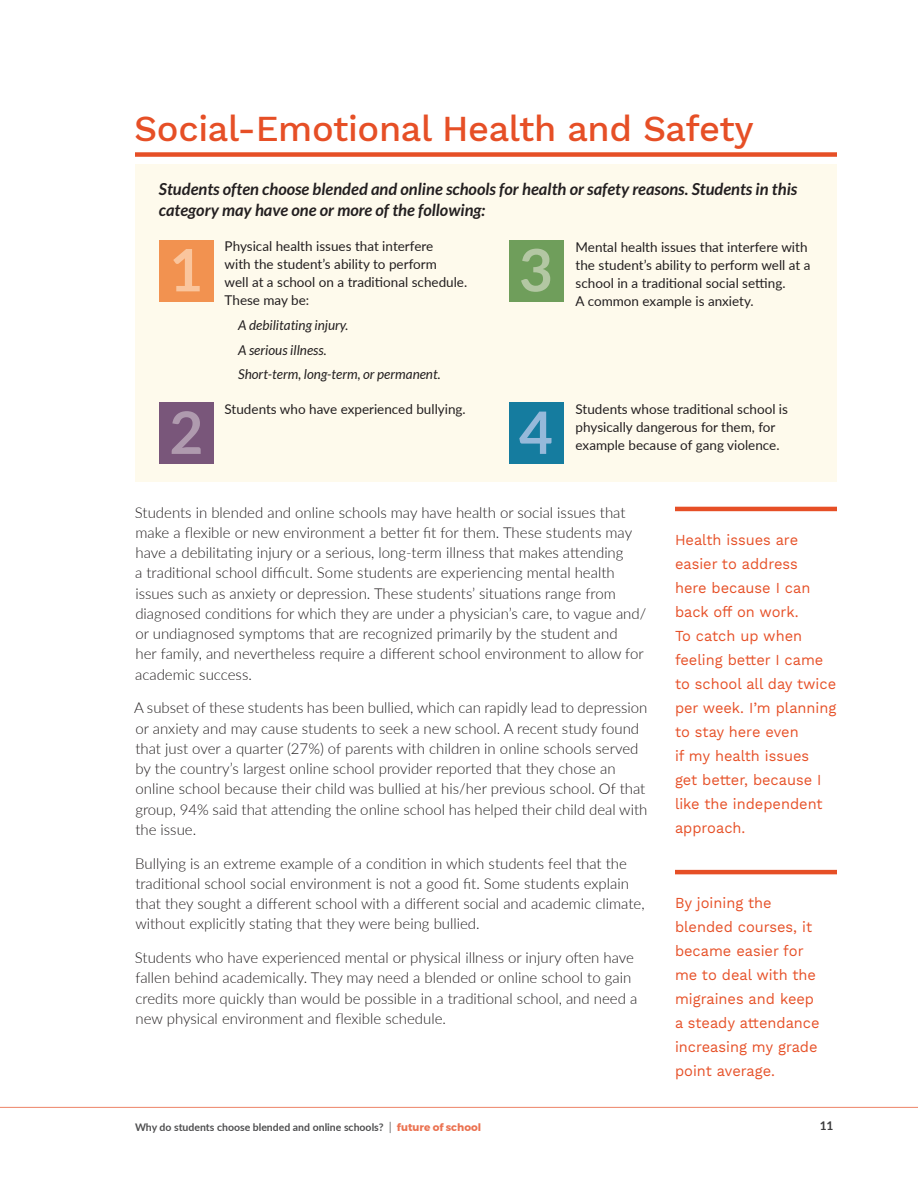
<style>
.page{position:relative;width:918px;height:1188px;background:#fff}
.page>*{position:absolute;margin:0;border:0;box-sizing:border-box;transform-origin:0 0}
.t1{font:700 58.5px "Lato";color:#fac59d}
.t2{font:700 58.5px "Lato";color:#af9aae}
.t3{font:700 58.5px "Lato";color:#96b9da}
.t4{font:700 58.5px "Lato";color:#b3c7a3}
.h1_rule{font:500 36px "Work Sans";letter-spacing:-.01em;color:#e64f26}
.yellow_large_body{font:italic 700 16.5px/20.2px "Lato";color:#231f20}
.body_-_copy{font:300 15px/20.2px "Lato";color:#231f20}
.quote_small{font:15px/24px "Work Sans";color:#e64f26}
.section_yellow_body{font:13.5px/18px "Lato";color:#231f20}
.section_yellow_body-2{font:italic 13.5px "Lato";color:#231f20}
.t5{font:700 12px "Lato";color:#3c3c3d}
.t6{font:700 10.5px "Lato";color:#4f4f50}
.s1{font-size:12px;color:#929292}
.s2{font-family:"Montserrat";color:#eb7251}
</style>
<div class="page">
<hr style="left:0;top:1107px;width:918px;height:1px;background:#ed8467">
<div style="left:135px;top:164px;width:702px;height:318px;background:#fefaec"></div>
<div style="left:135px;top:152px;width:702px;height:5px;background:#e64f26"></div>
<div style="left:159px;top:240px;width:55px;height:61px;background:#f29250"></div>
<div style="left:159px;top:403px;width:55px;height:61px;background:#79567a"></div>
<div style="left:509px;top:403px;width:55px;height:61px;background:#157c9f"></div>
<div style="left:509px;top:240px;width:55px;height:61px;background:#6f9e5b"></div>
<hr style="left:675px;top:507px;width:162px;height:4px;background:#e64f26">
<hr style="left:675px;top:870px;width:162px;height:4px;background:#e64f26">
<p class="h1_rule" style="left:134px;top:108px;width:621px">Social-Emotional Health and Safety</p>
<p class="yellow_large_body" style="left:159px;top:179px;width:640px">Students often choose blended and online schools for health or safety reasons. Students in this category may have one or more of the following:</p>
<p class="t1" style="left:169px;top:227px;width:35px">1</p>
<p class="section_yellow_body" style="left:225px;top:237px;width:244px">Physical health issues that interfere<br>with the student’s ability to perform<br>well at a school on a traditional schedule.<br>These may be:</p>
<p class="section_yellow_body-2" style="left:238px;top:318px;width:112px">A debilitating injury.</p>
<p class="section_yellow_body-2" style="left:238px;top:342px;width:90px">A serious illness.</p>
<p class="section_yellow_body-2" style="left:238px;top:367px;width:204px">Short-term, long-term, or permanent.</p>
<p class="section_yellow_body" style="left:576px;top:238px;width:236px">Mental health issues that interfere with the student’s ability to perform well at a school in a traditional social setting.<br>A common example is anxiety.</p>
<p class="t4" style="left:519px;top:227px;width:35px">3</p>
<p class="section_yellow_body" style="left:225px;top:399px;width:243px">Students who have experienced bullying.</p>
<p class="t2" style="left:169px;top:390px;width:35px">2</p>
<p class="t3" style="left:519px;top:390px;width:35px">4</p>
<p class="section_yellow_body" style="left:576px;top:399px;width:214px">Students whose traditional school is physically dangerous for them, for example because of gang violence.</p>
<p class="body_-_copy" style="left:135px;top:501px;width:513px">Students in blended and online schools may have health or social issues that make a flexible or new environment a better fit for them. These students may have a debilitating injury or a serious, long-term illness that makes attending<br>a traditional school difficult. Some students are experiencing mental health issues such as anxiety or depression. These students’ situations range from diagnosed conditions for which they are under a physician’s care, to vague and/ or undiagnosed symptoms that are recognized primarily by the student and<br>her family, and nevertheless require a different school environment to allow for academic success.</p>
<p class="body_-_copy" style="left:134px;top:697px;width:515px">A subset of these students has been bullied, which can rapidly lead to depression or anxiety and may cause students to seek a new school. A recent study found that just over a quarter (27%) of parents with children in online schools served by the country’s largest online school provider reported that they chose an online school because their child was bullied at his/her previous school. Of that group, 94% said that attending the online school has helped their child deal with the issue.</p>
<p class="body_-_copy" style="left:135px;top:852px;width:511px">Bullying is an extreme example of a condition in which students feel that the traditional school social environment is not a good fit. Some students explain that they sought a different school with a different social and academic climate, without explicitly stating that they were being bullied.</p>
<p class="body_-_copy" style="left:135px;top:947px;width:504px">Students who have experienced mental or physical illness or injury often have fallen behind academically. They may need a blended or online school to gain credits more quickly than would be possible in a traditional school, and need a new physical environment and flexible schedule.</p>
<p class="quote_small" style="left:675px;top:529px;width:163px">Health issues are easier to address<br>here because I can back off on work.<br>To catch up when feeling better I came to school all day twice per week. I’m planning to stay here even<br>if my health issues<br>get better, because I like the independent approach.</p>
<p class="quote_small" style="left:675px;top:892px;width:146px">By joining the blended courses, it became easier for me to deal with the migraines and keep a steady attendance increasing my grade point average.</p>
<p class="t6" style="left:135px;top:1119px;width:348px">Why do students choose blended and online schools? <span class="s1">|</span> <span class="s2">future of school</span></p>
<p class="t5" style="left:820px;top:1117px;width:15px">11</p>
</div>
